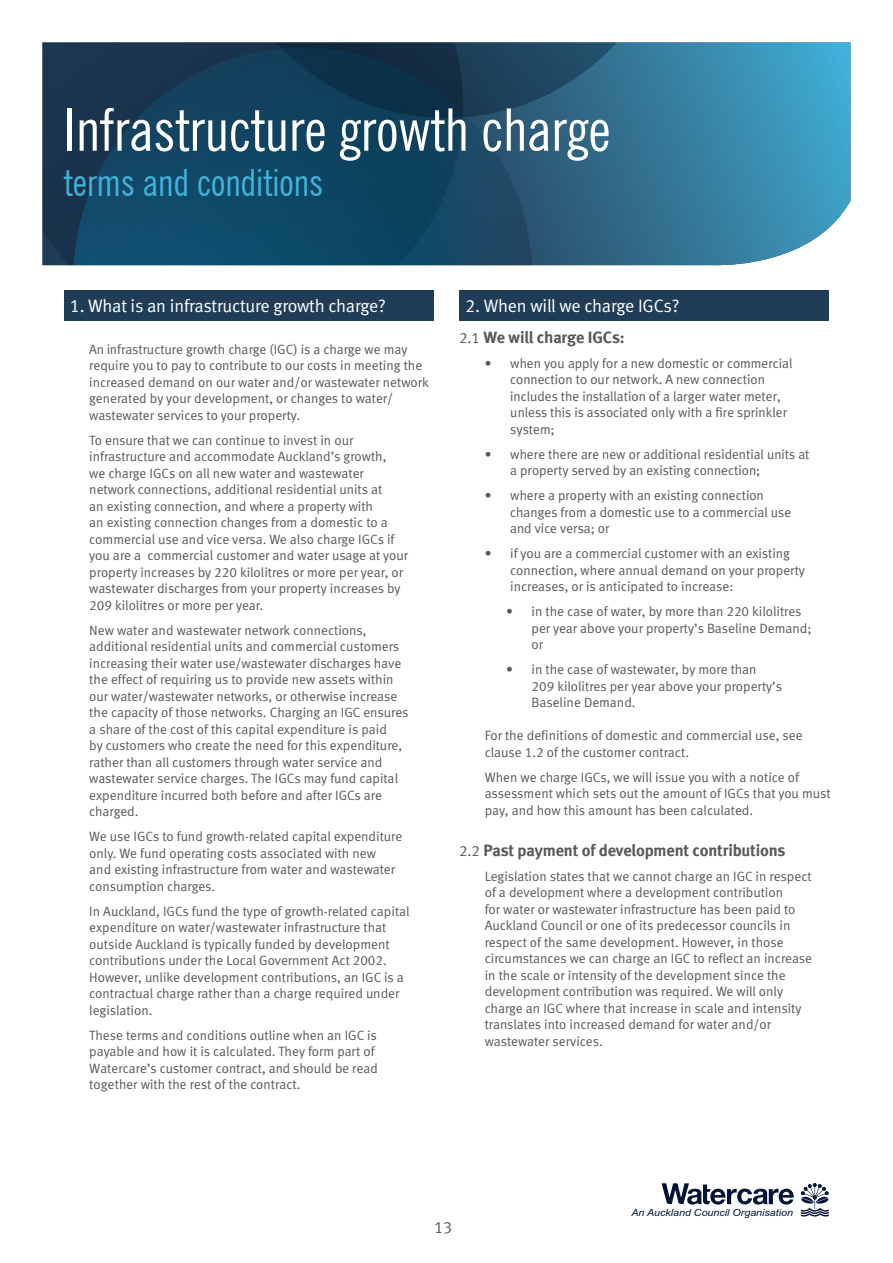
<style>
.page{position:relative;width:893px;height:1263px;background:#fff}
.page>*{position:absolute;margin:0;border:0;box-sizing:border-box;transform-origin:0 0}
.t1{font:condensed 58.5px "News Gothic BT";color:#fff}
.t2{font:condensed 37.5px "News Gothic BT";color:#3fb3dc}
.Body_copy_-_Newslett{font:18px "Meta Normal LF";letter-spacing:-.015em;color:#fff}
.Body_copy_-_Newslett-2{font:16.5px "Meta Bold LF";letter-spacing:-.01em;color:#58595b}
.Body_copy_-_Newslett-3{font:16.5px "Meta Normal LF";color:#58595b}
.Body_copy_-_Newslett-4{font:13.5px/16.5px "Meta Normal LF";color:#58595b}
.Body_copy_-_Newslett-5{font:13.5px/16.5px "Meta Plus Normal";color:#58595b}
.t3{font:italic 9.9px "Arial";color:#001438;scale:1.08 1}
.s1{font-family:"Meta Normal LF"}
.s2{font-family:"Meta Normal LF";font-size:15px}
.s3{font-family:"Meta Plus Normal"}
</style>
<div class="page">
<svg style="left:801px;top:1183px;width:28px;height:33px"></svg>
<svg style="left:662px;top:1183px;width:132px;height:21px"></svg>
<div style="left:64px;top:290px;width:370px;height:31px;background:#203d58"></div>
<svg style="left:532px;top:43px;width:318px;height:223px;background:#3e85a5"></svg>
<div style="left:43px;top:43px;width:174px;height:223px;background:#1b344d"></div>
<svg style="left:74px;top:47px;width:458px;height:219px;background:#144562"></svg>
<svg style="left:217px;top:43px;width:459px;height:75px;background:#1c4762"></svg>
<div style="left:459px;top:290px;width:370px;height:30px;background:#203d58"></div>
<p class="t1" style="left:64px;top:94px;width:548px">Infrastructure growth charge</p>
<p class="t2" style="left:64px;top:160px;width:261px">terms and conditions</p>
<p class="Body_copy_-_Newslett" style="left:70px;top:295px;width:318px">1. What is an infrastructure growth charge?</p>
<p class="Body_copy_-_Newslett-4" style="left:89px;top:341px;width:341px">An infrastructure growth charge (IGC) is a charge we may require you to pay to contribute to our costs in meeting the increased demand on our water and/or wastewater network generated by your development, or changes to water/ wastewater services to your property.</p>
<p class="Body_copy_-_Newslett-4" style="left:89px;top:432px;width:320px">To ensure that we can continue to invest in our infrastructure and accommodate Auckland’s growth,<br>we charge IGCs on all new water and wastewater network connections, additional residential units at<br>an existing connection, and where a property with<br>an existing connection changes from a domestic to a commercial use and vice versa. We also charge IGCs if you are a commercial customer and water usage at your property increases by 220 kilolitres or more per year, or wastewater discharges from your property increases by 209 kilolitres or more per year.</p>
<p class="Body_copy_-_Newslett-4" style="left:89px;top:622px;width:321px">New water and wastewater network connections, additional residential units and commercial customers increasing their water use/wastewater discharges have the effect of requiring us to provide new assets within our water/wastewater networks, or otherwise increase the capacity of those networks. Charging an IGC ensures a share of the cost of this capital expenditure is paid<br>by customers who create the need for this expenditure, rather than all customers through water service and wastewater service charges. The IGCs may fund capital expenditure incurred both before and after IGCs are charged.</p>
<p class="Body_copy_-_Newslett-4" style="left:89px;top:828px;width:314px">We use IGCs to fund growth-related capital expenditure only. We fund operating costs associated with new<br>and existing infrastructure from water and wastewater consumption charges.</p>
<p class="Body_copy_-_Newslett-4" style="left:89px;top:903px;width:322px">In Auckland, IGCs fund the type of growth-related capital expenditure on water/wastewater infrastructure that outside Auckland is typically funded by development contributions under the Local Government Act 2002.<br>However, unlike development contributions, an IGC is a contractual charge rather than a charge required under legislation.</p>
<p class="Body_copy_-_Newslett-5" style="left:89px;top:1027px;width:290px"><span class="s1">These terms and conditions outline when an IGC is payable and how it is calculated. They form</span> part of Watercare’s customer contract, and should be read together with the rest of the contract.</p>
<p class="Body_copy_-_Newslett" style="left:465px;top:295px;width:216px">2. When will we charge IGCs?</p>
<p class="Body_copy_-_Newslett-2" style="left:459px;top:327px;width:167px"><span class="s2">2.1</span> We will charge IGCs:</p>
<p class="Body_copy_-_Newslett-5" style="left:510px;top:355px;width:284px;text-indent:-26px">• when you apply for a new domestic or commercial connection to our network. A new connection includes the installation of a larger water meter, unless this is associated only with a fire sprinkler system;</p>
<p class="Body_copy_-_Newslett-5" style="left:510px;top:446px;width:301px;text-indent:-26px">• where there are new or additional residential units at a property served by an existing connection;</p>
<p class="Body_copy_-_Newslett-5" style="left:510px;top:487px;width:282px;text-indent:-26px">• where a property with an existing connection changes from a domestic use to a commercial use and vice versa; or</p>
<p class="Body_copy_-_Newslett-4" style="left:510px;top:545px;width:296px;text-indent:-26px"><span class="s3">•</span> if you are a commercial customer with an existing connection, where annual demand on your property increases, or is anticipated to increase:</p>
<p class="Body_copy_-_Newslett-4" style="left:531px;top:603px;width:281px;text-indent:-26px">• in the case of water, by more than 220 kilolitres per year above your property’s Baseline Demand; or</p>
<p class="Body_copy_-_Newslett-4" style="left:531px;top:661px;width:252px;text-indent:-26px">• in the case of wastewater, by more than<br>209 kilolitres per year above your property’s<br>Baseline Demand.</p>
<p class="Body_copy_-_Newslett-4" style="left:485px;top:727px;width:319px">For the definitions of domestic and commercial use, see clause 1.2 of the customer contract.</p>
<p class="Body_copy_-_Newslett-4" style="left:485px;top:769px;width:347px">When we charge IGCs, we will issue you with a notice of assessment which sets out the amount of IGCs that you must pay, and how this amount has been calculated.</p>
<p class="Body_copy_-_Newslett-2" style="left:459px;top:840px;width:328px"><span class="s2">2.2</span> Past payment of development contributions</p>
<p class="Body_copy_-_Newslett-4" style="left:485px;top:868px;width:329px">Legislation states that we cannot charge an IGC in respect of a development where a development contribution<br>for water or wastewater infrastructure has been paid to Auckland Council or one of its predecessor councils in respect of the same development. However, in those circumstances we can charge an IGC to reflect an increase in the scale or intensity of the development since the development contribution was required. We will only charge an IGC where that increase in scale and intensity translates into increased demand for water and/or wastewater services.</p>
<p class="Body_copy_-_Newslett-3" style="left:434px;top:1217px;width:20px">13</p>
<p class="t3" style="left:631px;top:1206px;width:151px">An Auckland Council Organisation</p>
</div>
